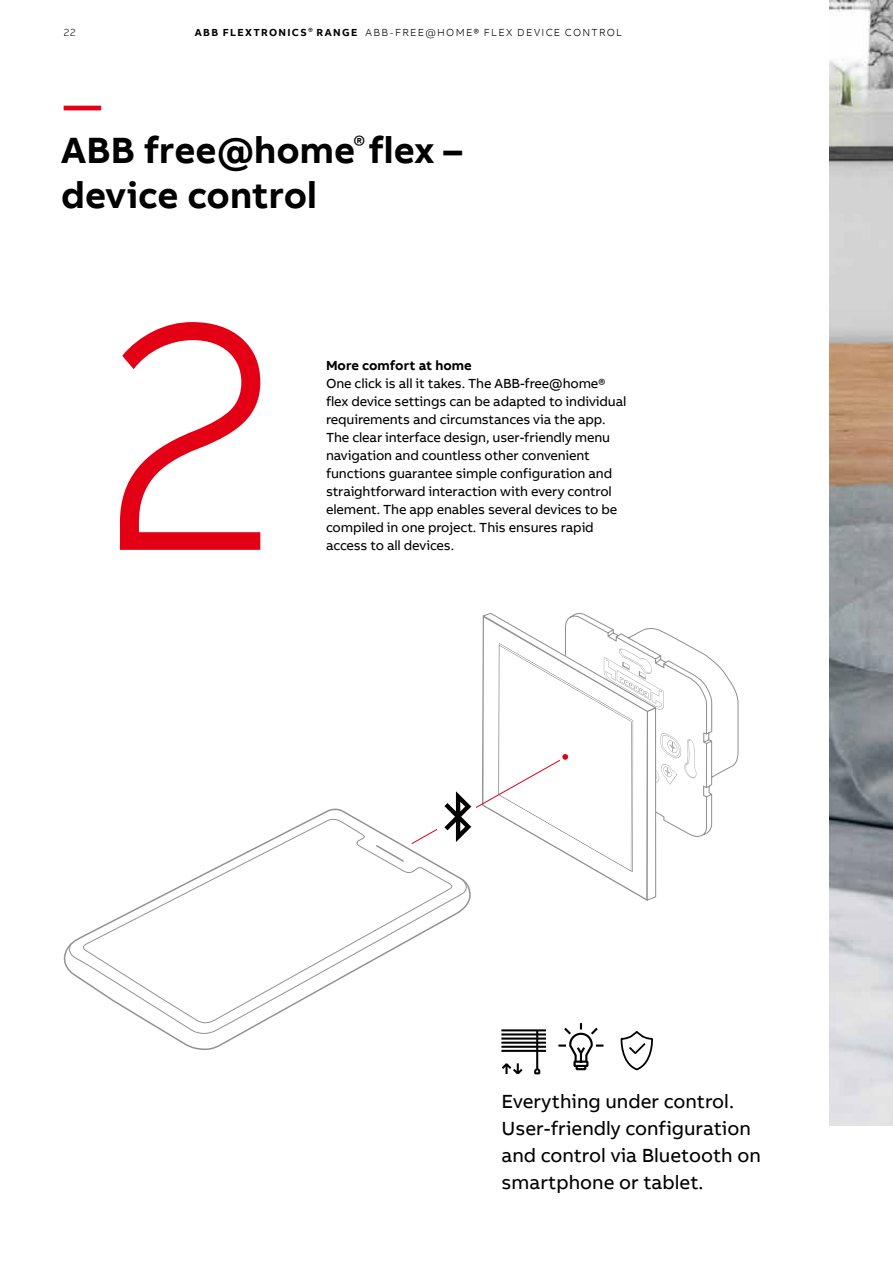
<style>
.page{position:relative;width:893px;height:1263px;background:#fff}
.page>*{position:absolute;margin:0;border:0;box-sizing:border-box;transform-origin:0 0}
.t1{font:300 333.45px "AB Bvoice";color:#e30015}
.t2{font:700 37.5px/45px "AB Bvoice";color:#000}
.t3{font:19.5px/27px "AB Bvoice";color:#000}
.t4{font:13.5px/18px "AB Bvoice";letter-spacing:-.01em;color:#000}
.t5{font:700 13.5px "AB Bvoice";color:#000}
.t6{font:300 10.5px "AB Bvoice";letter-spacing:.12em;color:#000}
.s1{font-weight:700}
.s2{font-weight:400;font-size:9px}
.s3{color:#e30015}
</style>
<div class="page">
<img style="left:829px;top:0;width:64px;height:1125px">
<svg style="left:501px;top:1030px;width:45px;height:44px"></svg>
<svg style="left:558px;top:1023px;width:45px;height:47px"></svg>
<svg style="left:621px;top:1031px;width:32px;height:39px"></svg>
<svg style="left:193px;top:819px;width:218px;height:60px"></svg>
<svg style="left:375px;top:844px;width:30px;height:19px"></svg>
<svg style="left:65px;top:879px;width:405px;height:158px"></svg>
<svg style="left:411px;top:613px;width:328px;height:288px"></svg>
<p class="t6" style="left:64px;top:26px;width:13px">22</p>
<p class="t6" style="left:195px;top:26px;width:429px"><span class="s1">ABB FLEXTRONICS</span><span class="s2">®</span> <span class="s1">RANGE</span> ABB-FREE@HOME® FLEX DEVICE CONTROL</p>
<h2 class="t2" style="left:61px;top:83px;width:403px"><span class="s3">—<br></span>ABB free@home<sup>®</sup>flex – device control</h2>
<h1 class="t1" style="left:103px;top:241px;width:176px">2</h1>
<p class="t5" style="left:326px;top:357px;width:147px">More comfort at home</p>
<p class="t4" style="left:326px;top:374px;width:302px">One click is all it takes. The ABB-free@home® flex device settings can be adapted to individual requirements and circumstances via the app.<br>The clear interface design, user-friendly menu navigation and countless other convenient functions guarantee simple configuration and straightforward interaction with every control element. The app enables several devices to be compiled in one project. This ensures rapid</p>
<p class="t4" style="left:326px;top:536px;width:130px">access to all devices.</p>
<h3 class="t3" style="left:501px;top:1088px;width:261px">Everything under control.<br>User-friendly configuration and control via Bluetooth on smartphone or tablet.</h3>
</div>
